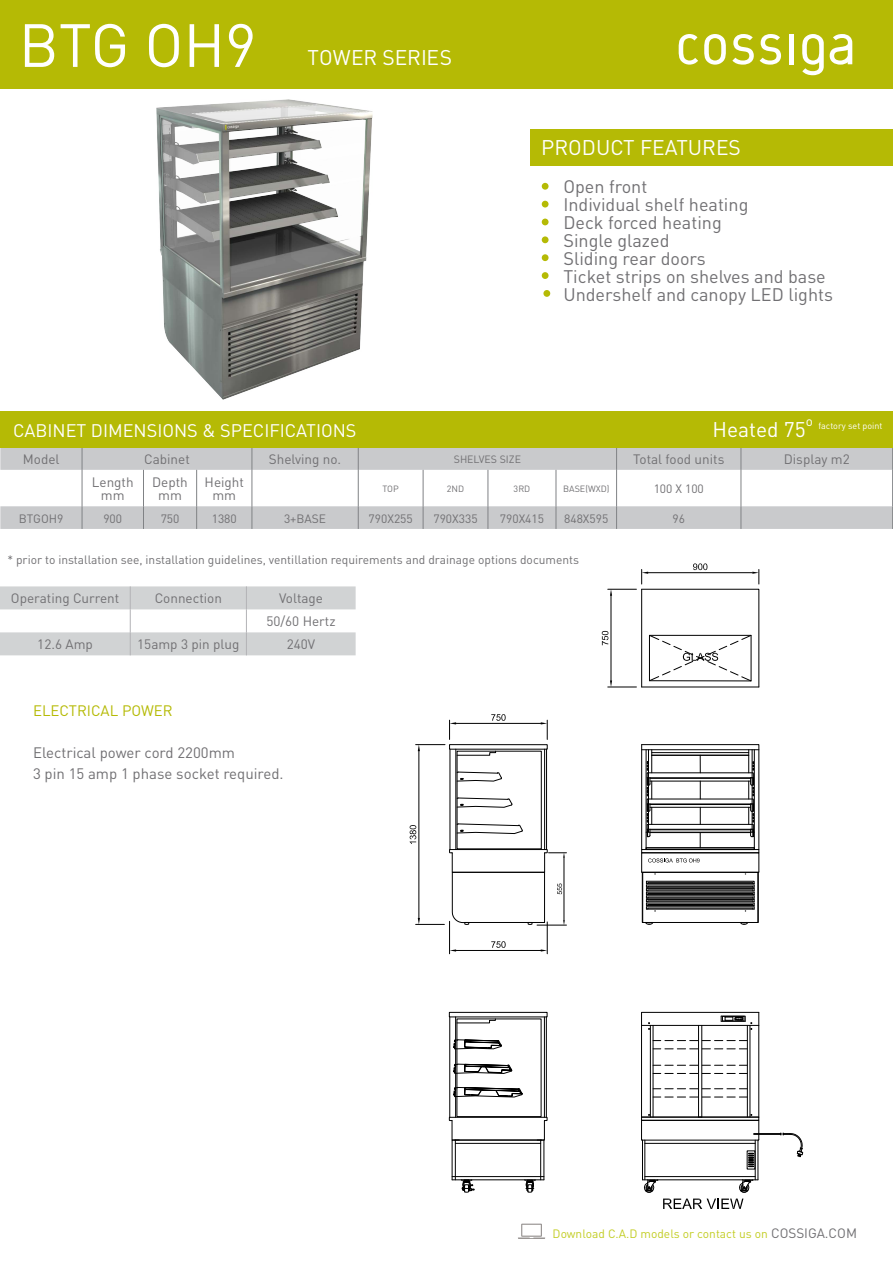
<style>
.page{position:relative;width:893px;height:1263px;background:#fff}
.page>*{position:absolute;margin:0;border:0;box-sizing:border-box;transform-origin:0 0}
.t1{font:60px "DIN";color:#fff}
.t2{font:21px "DINOT";color:#fff}
.t3{font:21px "DIN";color:#fff}
.t4{font:18px/18px "DIN";color:#717073}
.t5{font:18px "DINOT";color:#fff}
.t6{font:15px/21px "DIN";color:#717073}
.t7{font:15px "DIN";color:#b5ba05}
.t8{font:13.5px/13.5px "DIN";color:#717073;text-align:center}
.t9{font:12px "DIN";color:#717073}
.t10{font:12px "DINOT";color:#c2cd23}
.t11{font:10.5px "DIN";color:#717073}
.t12{font:9px "DIN";color:#717073}
.t13{font:9px "DIN";color:#fff}
.s1{font-family:"DIN";font-size:13.5px;color:#717073}
</style>
<div class="page">
<svg style="left:0;top:447px;width:892px;height:82px;fill:#c9cacc"></svg>
<svg style="left:82px;top:447px;width:1px;height:23px"></svg>
<svg style="left:252px;top:447px;width:1px;height:23px"></svg>
<svg style="left:358px;top:447px;width:1px;height:23px"></svg>
<svg style="left:616px;top:447px;width:1px;height:23px"></svg>
<svg style="left:741px;top:447px;width:1px;height:23px"></svg>
<svg style="left:892px;top:447px;width:1px;height:23px"></svg>
<hr style="left:82px;top:470px;width:1px;height:36px;background:#808285">
<hr style="left:143px;top:470px;width:1px;height:36px;background:#808285">
<hr style="left:196px;top:470px;width:1px;height:36px;background:#808285">
<hr style="left:252px;top:470px;width:1px;height:36px;background:#808285">
<hr style="left:358px;top:470px;width:1px;height:36px;background:#808285">
<hr style="left:423px;top:470px;width:1px;height:36px;background:#808285">
<hr style="left:488px;top:470px;width:1px;height:36px;background:#808285">
<hr style="left:556px;top:470px;width:1px;height:36px;background:#808285">
<hr style="left:616px;top:470px;width:1px;height:36px;background:#808285">
<hr style="left:741px;top:470px;width:1px;height:36px;background:#808285">
<hr style="left:892px;top:470px;width:1px;height:36px;background:#808285">
<svg style="left:82px;top:506px;width:1px;height:23px"></svg>
<svg style="left:143px;top:506px;width:1px;height:23px"></svg>
<svg style="left:196px;top:506px;width:1px;height:23px"></svg>
<svg style="left:252px;top:506px;width:1px;height:23px"></svg>
<svg style="left:358px;top:506px;width:1px;height:23px"></svg>
<svg style="left:423px;top:506px;width:1px;height:23px"></svg>
<svg style="left:488px;top:506px;width:1px;height:23px"></svg>
<svg style="left:556px;top:506px;width:1px;height:23px"></svg>
<svg style="left:616px;top:506px;width:1px;height:23px"></svg>
<svg style="left:741px;top:506px;width:1px;height:23px"></svg>
<svg style="left:892px;top:506px;width:1px;height:23px"></svg>
<div style="left:0;top:0;width:893px;height:89px;background:#b5ba05"></div>
<div style="left:530px;top:129px;width:363px;height:37px;background:#b5ba05"></div>
<svg style="left:704px;top:34px;width:22px;height:31px"></svg>
<svg style="left:732px;top:34px;width:22px;height:31px"></svg>
<svg style="left:760px;top:34px;width:21px;height:31px"></svg>
<div style="left:789px;top:34px;width:5px;height:30px;background:#fff"></div>
<svg style="left:830px;top:34px;width:22px;height:31px"></svg>
<svg style="left:802px;top:34px;width:22px;height:41px"></svg>
<svg style="left:679px;top:34px;width:19px;height:31px"></svg>
<div style="left:641px;top:852px;width:118px;height:20px;border:1px solid #000"></div>
<svg style="left:648px;top:858px;width:52px;height:4px"></svg>
<svg style="left:641px;top:871px;width:119px;height:54px"></svg>
<svg style="left:602px;top:563px;width:158px;height:125px"></svg>
<hr style="left:546px;top:749px;width:1px;height:100px;background:#000">
<hr style="left:544px;top:749px;width:1px;height:100px;background:#000">
<hr style="left:450px;top:749px;width:1px;height:100px;background:#000">
<hr style="left:455px;top:749px;width:1px;height:100px;background:#000">
<div style="left:457px;top:751px;width:85px;height:98px;border:1px solid #000"></div>
<div style="left:449px;top:744px;width:98px;height:5px;border:1px solid #000"></div>
<hr style="left:419px;top:751px;width:1px;height:167px;background:#000">
<hr style="left:449px;top:921px;width:1px;height:33px;background:#000">
<hr style="left:547px;top:922px;width:1px;height:32px;background:#000">
<hr style="left:456px;top:950px;width:85px;height:1px;background:#000">
<svg style="left:491px;top:941px;width:15px;height:7px"></svg>
<hr style="left:456px;top:723px;width:85px;height:1px;background:#000">
<svg style="left:541px;top:720px;width:7px;height:19px"></svg>
<svg style="left:416px;top:714px;width:90px;height:42px"></svg>
<svg style="left:456px;top:771px;width:46px;height:11px"></svg>
<svg style="left:456px;top:797px;width:57px;height:11px"></svg>
<svg style="left:410px;top:823px;width:156px;height:103px"></svg>
<hr style="left:546px;top:1017px;width:1px;height:100px;background:#000">
<hr style="left:544px;top:1017px;width:1px;height:100px;background:#000">
<hr style="left:449px;top:1017px;width:1px;height:100px;background:#000">
<hr style="left:455px;top:1017px;width:1px;height:100px;background:#000">
<div style="left:449px;top:1012px;width:98px;height:5px;border:1px solid #000"></div>
<svg style="left:456px;top:1018px;width:40px;height:5px"></svg>
<svg style="left:453px;top:1039px;width:49px;height:10px"></svg>
<svg style="left:453px;top:1087px;width:70px;height:11px"></svg>
<svg style="left:453px;top:1063px;width:59px;height:11px"></svg>
<hr style="left:642px;top:1140px;width:116px;height:1px;background:#000">
<div style="left:641px;top:1120px;width:118px;height:20px;border:1px solid #000"></div>
<hr style="left:642px;top:1012px;width:117px;height:1px;background:#000">
<hr style="left:641px;top:1117px;width:118px;height:1px;background:#000">
<svg style="left:643px;top:1180px;width:110px;height:29px"></svg>
<hr style="left:642px;top:1179px;width:116px;height:1px;background:#000">
<hr style="left:645px;top:1176px;width:110px;height:1px;background:#000">
<hr style="left:644px;top:1140px;width:1px;height:40px;background:#000">
<hr style="left:755px;top:1140px;width:1px;height:40px;background:#000">
<hr style="left:645px;top:1143px;width:110px;height:1px;background:#000">
<hr style="left:642px;top:1140px;width:1px;height:40px;background:#000">
<hr style="left:758px;top:1140px;width:1px;height:40px;background:#000">
<hr style="left:641px;top:1012px;width:1px;height:105px;background:#000">
<hr style="left:758px;top:1012px;width:1px;height:105px;background:#000">
<svg style="left:748px;top:1133px;width:55px;height:34px"></svg>
<svg style="left:449px;top:1116px;width:99px;height:77px"></svg>
<svg style="left:642px;top:1015px;width:117px;height:103px"></svg>
<svg style="left:641px;top:744px;width:118px;height:106px"></svg>
<hr style="left:652px;top:755px;width:97px;height:1px;background:#000">
<hr style="left:652px;top:752px;width:97px;height:1px;background:#000">
<div style="left:0;top:411px;width:893px;height:36px;background:#b5ba05"></div>
<svg style="left:0;top:586px;width:356px;height:69px"></svg>
<div style="left:542px;top:183px;width:7px;height:7px;background:#b5ba05;border-radius:50%"></div>
<div style="left:542px;top:201px;width:7px;height:6px;background:#b5ba05;border-radius:50%"></div>
<div style="left:542px;top:219px;width:7px;height:6px;background:#b5ba05;border-radius:50%"></div>
<div style="left:542px;top:236px;width:7px;height:7px;background:#b5ba05;border-radius:50%"></div>
<div style="left:542px;top:254px;width:7px;height:7px;background:#b5ba05;border-radius:50%"></div>
<div style="left:542px;top:272px;width:7px;height:7px;background:#b5ba05;border-radius:50%"></div>
<div style="left:543px;top:290px;width:7px;height:7px;background:#b5ba05;border-radius:50%"></div>
<svg style="left:518px;top:1224px;width:27px;height:15px"></svg>
<img style="left:156px;top:100px;width:217px;height:300px">
<h1 class="t1" style="left:19px;top:5px;width:239px">BTG OH9</h1>
<h2 class="t2" style="left:308px;top:44px;width:146px">TOWER SERIES</h2>
<h2 class="t2" style="left:541px;top:135px;width:201px">PRODUCT FEATURES</h2>
<h3 class="t4" style="left:563px;top:177px;width:271px">Open front<br>Individual shelf heating<br>Deck forced heating<br>Single glazed<br>Sliding rear doors<br>Ticket strips on shelves and base<br>Undershelf and canopy LED lights</h3>
<h3 class="t5" style="left:13px;top:419px;width:345px">CABINET DIMENSIONS &amp; SPECIFICATIONS</h3>
<h2 class="t3" style="left:712px;top:415px;width:95px">Heated 75</h2>
<p class="t13" style="left:806px;top:420px;width:78px"><sup>o</sup> factory set point</p>
<p class="t8" style="left:23px;top:452px;width:38px">Model</p>
<p class="t8" style="left:144px;top:452px;width:47px">Cabinet</p>
<p class="t8" style="left:269px;top:452px;width:74px">Shelving no.</p>
<p class="t11" style="left:454px;top:452px;width:69px">SHELVES SIZE</p>
<p class="t8" style="left:633px;top:452px;width:93px">Total food units</p>
<p class="t8" style="left:784px;top:452px;width:67px">Display m2</p>
<p class="t8" style="left:92px;top:475px;width:43px">Length mm</p>
<p class="t8" style="left:152px;top:475px;width:37px">Depth mm</p>
<p class="t8" style="left:205px;top:475px;width:41px">Height mm</p>
<p class="t12" style="left:383px;top:482px;width:18px">TOP</p>
<p class="t12" style="left:447px;top:482px;width:19px">2ND</p>
<p class="t12" style="left:514px;top:482px;width:18px">3RD</p>
<p class="t12" style="left:563px;top:482px;width:48px">BASE(WxD)</p>
<p class="t9" style="left:654px;top:481px;width:52px">100 X 100</p>
<p class="t9" style="left:19px;top:510px;width:46px">BTGOH9</p>
<p class="t9" style="left:103px;top:510px;width:20px">900</p>
<p class="t9" style="left:161px;top:510px;width:20px">750</p>
<p class="t9" style="left:212px;top:510px;width:27px">1380</p>
<p class="t9" style="left:284px;top:510px;width:44px">3+BASE</p>
<p class="t9" style="left:369px;top:510px;width:46px">790x255</p>
<p class="t9" style="left:433px;top:510px;width:46px">790x335</p>
<p class="t9" style="left:500px;top:510px;width:46px">790x415</p>
<p class="t9" style="left:564px;top:510px;width:46px">848x595</p>
<p class="t9" style="left:672px;top:510px;width:14px">96</p>
<p class="t9" style="left:7px;top:551px;width:573px">* prior to installation see, installation guidelines, ventillation requirements and drainage options documents</p>
<p class="t8" style="left:11px;top:591px;width:110px">Operating Current</p>
<p class="t8" style="left:155px;top:591px;width:69px">Connection</p>
<p class="t8" style="left:266px;top:587px;width:71px;line-height:23px">Voltage<br>50/60 Hertz</p>
<p class="t8" style="left:37px;top:637px;width:57px">12.6 Amp</p>
<p class="t8" style="left:137px;top:637px;width:104px">15amp 3 pin plug</p>
<p class="t8" style="left:287px;top:637px;width:30px">240V</p>
<p class="t7" style="left:33px;top:700px;width:141px">ELECTRICAL POWER</p>
<p class="t6" style="left:33px;top:741px;width:252px">Electrical power cord 2200mm<br>3 pin 15 amp 1 phase socket required.</p>
<p class="t10" style="left:553px;top:1226px;width:306px">Download C.A.D models or contact us on <span class="s1">COSSIGA.COM</span></p>
</div>
